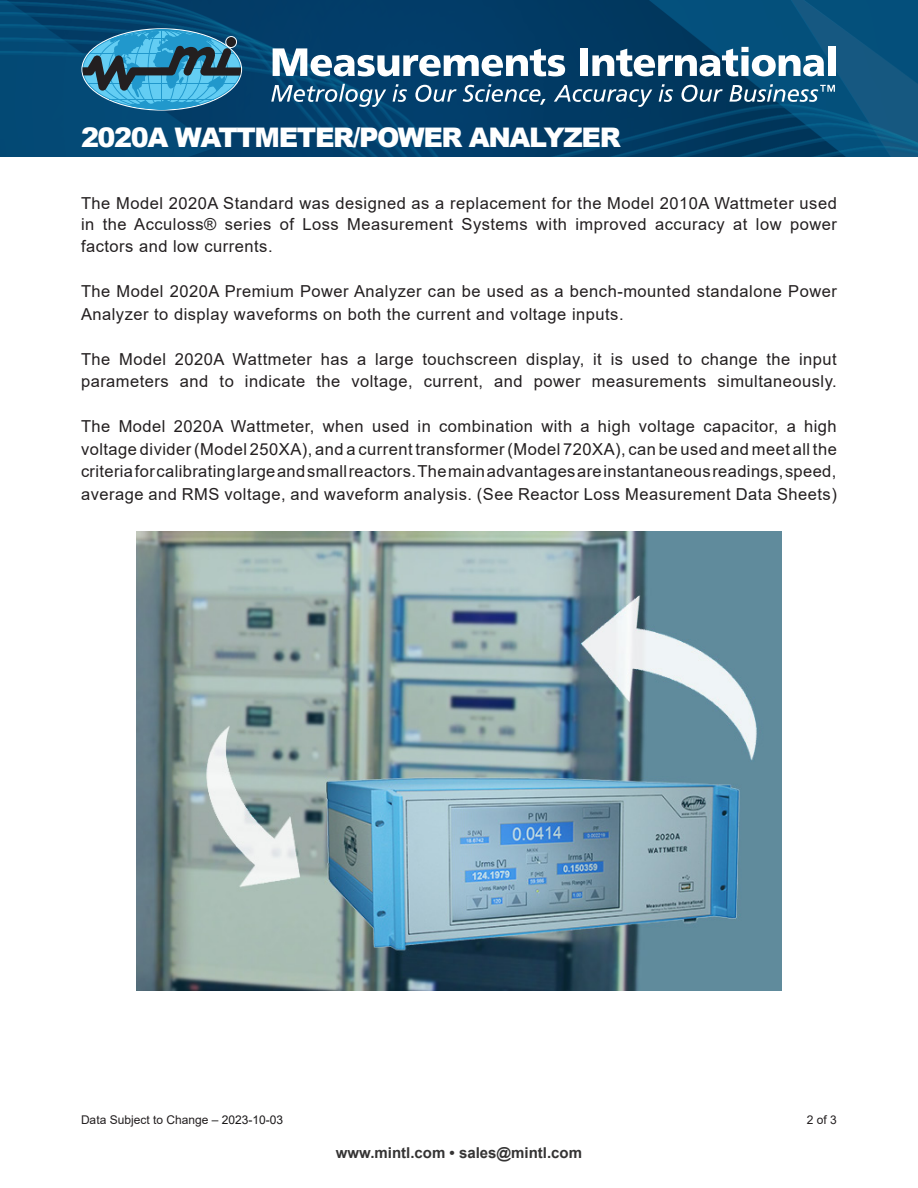
<style>
.page{position:relative;width:918px;height:1188px;background:#fff}
.page>*{position:absolute;margin:0;border:0;box-sizing:border-box;transform-origin:0 0}
.t1{font:900 27px "Arial";letter-spacing:-.05em;color:#fff}
.t2{font:16.5px/22.5px "Arial";letter-spacing:.03em;color:#231f20}
.t3{font:700 15px "Arial";color:#353434}
.t4{font:12px "Arial";color:#231f20}
.s1{color:#191718}
</style>
<div class="page">
<svg style="left:0;top:0;width:918px;height:157px;background:#03436e"></svg>
<svg style="left:82px;top:29px;width:159px;height:81px;background:#3683a6"></svg>
<svg style="left:273px;top:48px;width:292px;height:28px"></svg>
<div style="left:581px;top:48px;width:7px;height:28px;background:#fff"></div>
<svg style="left:592px;top:47px;width:232px;height:29px"></svg>
<div style="left:828px;top:46px;width:7px;height:30px;background:#fff"></div>
<svg style="left:271px;top:84px;width:115px;height:23px;background:#407193"></svg>
<svg style="left:393px;top:84px;width:14px;height:18px"></svg>
<svg style="left:415px;top:85px;width:42px;height:17px"></svg>
<svg style="left:463px;top:84px;width:83px;height:21px;background:#3d6a8b"></svg>
<svg style="left:554px;top:85px;width:98px;height:22px;background:#376484"></svg>
<svg style="left:659px;top:84px;width:14px;height:18px"></svg>
<svg style="left:682px;top:85px;width:41px;height:17px"></svg>
<svg style="left:729px;top:84px;width:106px;height:18px"></svg>
<img style="left:136px;top:531px;width:646px;height:459px">
<p class="t1" style="left:81px;top:118px;width:541px">2020A WATTMETER/POWER ANALYZER</p>
<p class="t2" style="left:81px;top:192px;width:757px;line-height:21px">The Model 2020A Standard was designed as a replacement for the Model 2010A Wattmeter used in the Acculoss® series of Loss Measurement Systems with improved accuracy at low power</p>
<p class="t2" style="left:81px;top:235px;width:193px">factors and low currents.</p>
<p class="t2" style="left:81px;top:280px;width:757px">The Model 2020A Premium Power Analyzer can be used as a bench-mounted standalone Power<br>Analyzer to display waveforms on both the current and voltage inputs.</p>
<p class="t2" style="left:81px;top:347px;width:757px">The Model 2020A Wattmeter has a large touchscreen display, it is used to change the input parameters and to indicate the voltage, current, and power measurements simultaneously.</p>
<p class="t2" style="left:81px;top:415px;width:757px">The Model 2020A Wattmeter, when used in combination with a high voltage capacitor, a high</p>
<p class="t2" style="left:81px;top:437px;width:757px">voltage divider (Model 250XA), and a current transformer (Model 720XA), can be used and meet all the</p>
<p class="t2" style="left:81px;top:460px;width:757px">criteria for calibrating large and small reactors. The main advantages are instantaneous readings, speed, average and RMS voltage, and waveform analysis. (See Reactor Loss Measurement Data Sheets)</p>
<p class="t4" style="left:81px;top:1112px;width:204px">Data Subject to Change <span class="s1">– 2023-10-03</span></p>
<p class="t4" style="left:807px;top:1112px;width:32px">2 of 3</p>
<p class="t3" style="left:336px;top:1142px;width:248px">www.mintl.com • sales@mintl.com</p>
</div>
